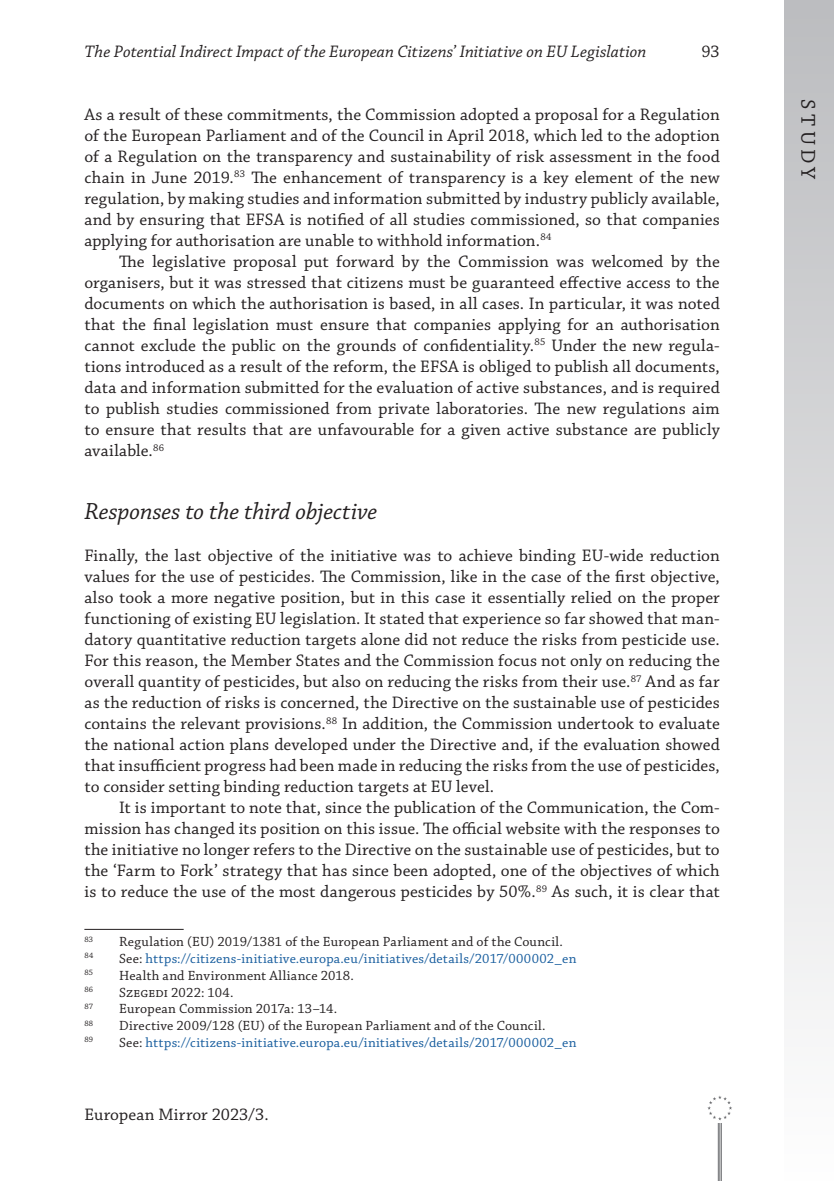
<style>
.page{position:relative;width:834px;height:1181px;background:#fff}
.page>*{position:absolute;margin:0;border:0;box-sizing:border-box;transform-origin:0 0}
._1_1_1__Head{font:italic 24.5px "Chaparral Pro";letter-spacing:-.005em;color:#231f20}
.t1{font:21px "Chaparral Pro";letter-spacing:.21em;color:#231f20}
._1__Body{font:17.5px/21px "Chaparral Pro";color:#231f20;text-align:justify}
._2__Body_1st_paragraph{font:17.5px/21px "Chaparral Pro";color:#231f20;text-align:justify}
.t2{font:italic 17.5px "Chaparral Pro";letter-spacing:.005em;color:#231f20}
.Footnote_text{font:14px "Chaparral Pro";letter-spacing:.01em;color:#231f20}
.Footnote_text-2{font:14px "Chaparral Pro";letter-spacing:.015em;color:#175d9e}
.Footnote_text-3{font:8.22px "Chaparral Pro";letter-spacing:.035em;color:#231f20}
.s1{color:#231f20}
</style>
<div class="page">
<div style="left:784px;top:0;width:49px;height:1181px;background:linear-gradient(to bottom,#bbbcbf,#fefefe)"></div>
<hr style="left:717px;top:1107px;width:1px;height:74px;background:#6c6d70">
<hr style="left:719px;top:1107px;width:1px;height:74px;background:#6c6d70">
<hr style="left:720px;top:1107px;width:1px;height:74px;background:#6c6d70">
<div style="left:704px;top:1093px;width:30px;height:29px;background:#fff"></div>
<svg style="left:707px;top:1095px;width:25px;height:25px"></svg>
<hr style="left:84px;top:929px;width:100px;height:1px;background:#231f20">
<p class="t2" style="left:84px;top:42px;width:563px">The Potential Indirect Impact of the European Citizens’ Initiative on EU Legislation</p>
<p class="_2__Body_1st_paragraph" style="left:701px;top:42px;width:20px">93</p>
<p class="_1__Body" style="left:84px;top:105px;width:637px">As a result of these commitments, the Commission adopted a proposal for a Regulation of the European Parliament and of the Council in April 2018, which led to the adoption of a Regulation on the transparency and sustainability of risk assessment in the food chain in June 2019.<sup>83</sup> The enhancement of transparency is a key element of the new regulation, by making studies and information submitted by industry publicly available, and by ensuring that EFSA is notified of all studies commissioned, so that companies applying for authorisation are unable to withhold information.<sup>84</sup></p>
<p class="_1__Body" style="left:84px;top:252px;width:637px;text-indent:35px">The legislative proposal put forward by the Commission was welcomed by the organisers, but it was stressed that citizens must be guaranteed effective access to the documents on which the authorisation is based, in all cases. In particular, it was noted that the final legislation must ensure that companies applying for an authorisation cannot exclude the public on the grounds of confidentiality.<sup>85</sup> Under the new regula&shy;tions introduced as a result of the reform, the EFSA is obliged to publish all documents, data and information submitted for the evaluation of active substances, and is required to publish studies commissioned from private laboratories. The new regulations aim to ensure that results that are unfavourable for a given active substance are publicly available.<sup>86</sup></p>
<p class="_1_1_1__Head" style="left:84px;top:498px;width:294px">Responses to the third objective</p>
<p class="_2__Body_1st_paragraph" style="left:84px;top:546px;width:637px">Finally, the last objective of the initiative was to achieve binding EU-wide reduction values for the use of pesticides. The Commission, like in the case of the first objective, also took a more negative position, but in this case it essentially relied on the proper functioning of existing EU legislation. It stated that experience so far showed that man&shy;datory quantitative reduction targets alone did not reduce the risks from pesticide use.<br>For this reason, the Member States and the Commission focus not only on reducing the overall quantity of pesticides, but also on reducing the risks from their use.<sup>87</sup> And as far as the reduction of risks is concerned, the Directive on the sustainable use of pesticides contains the relevant provisions.<sup>88</sup> In addition, the Commission undertook to evaluate the national action plans developed under the Directive and, if the evaluation showed that insufficient progress had been made in reducing the risks from the use of pesticides, to consider setting binding reduction targets at EU level.</p>
<p class="_1__Body" style="left:84px;top:798px;width:636px;text-indent:35px">It is important to note that, since the publication of the Communication, the Com&shy;mission has changed its position on this issue. The official website with the responses to the initiative no longer refers to the Directive on the sustainable use of pesticides, but to the ‘Farm to Fork’ strategy that has since been adopted, one of the objectives of which is to reduce the use of the most dangerous pesticides by 50%.<sup>89</sup> As such, it is clear that</p>
<p class="Footnote_text-3" style="left:84px;top:934px;width:10px">83</p>
<p class="Footnote_text" style="left:119px;top:934px;width:445px">Regulation (EU) 2019/1381 of the European Parliament and of the Council.</p>
<p class="Footnote_text-3" style="left:84px;top:951px;width:10px">84</p>
<p class="Footnote_text-2" style="left:119px;top:951px;width:459px"><span class="s1">See:</span> https://citizens-initiative.europa.eu/initiatives/details/2017/000002_en</p>
<p class="Footnote_text-3" style="left:84px;top:968px;width:10px">85</p>
<p class="Footnote_text" style="left:119px;top:967px;width:236px">Health and Environment Alliance 2018.</p>
<p class="Footnote_text-3" style="left:84px;top:984px;width:10px">86</p>
<p class="Footnote_text" style="left:119px;top:984px;width:116px">Szegedi 2022: 104.</p>
<p class="Footnote_text-3" style="left:84px;top:1001px;width:10px">87</p>
<p class="Footnote_text" style="left:119px;top:1001px;width:219px">European Commission 2017a: 13–14.</p>
<p class="Footnote_text-3" style="left:84px;top:1018px;width:10px">88</p>
<p class="Footnote_text" style="left:119px;top:1018px;width:428px">Directive 2009/128 (EU) of the European Parliament and of the Council.</p>
<p class="Footnote_text-3" style="left:84px;top:1035px;width:10px">89</p>
<p class="Footnote_text-2" style="left:119px;top:1035px;width:459px"><span class="s1">See:</span> https://citizens-initiative.europa.eu/initiatives/details/2017/000002_en</p>
<p class="_2__Body_1st_paragraph" style="left:84px;top:1105px;width:186px">European Mirror 2023/3.</p>
<p class="t1" style="left:819px;top:99px;width:82px;rotate:90deg">STUDY</p>
</div>
